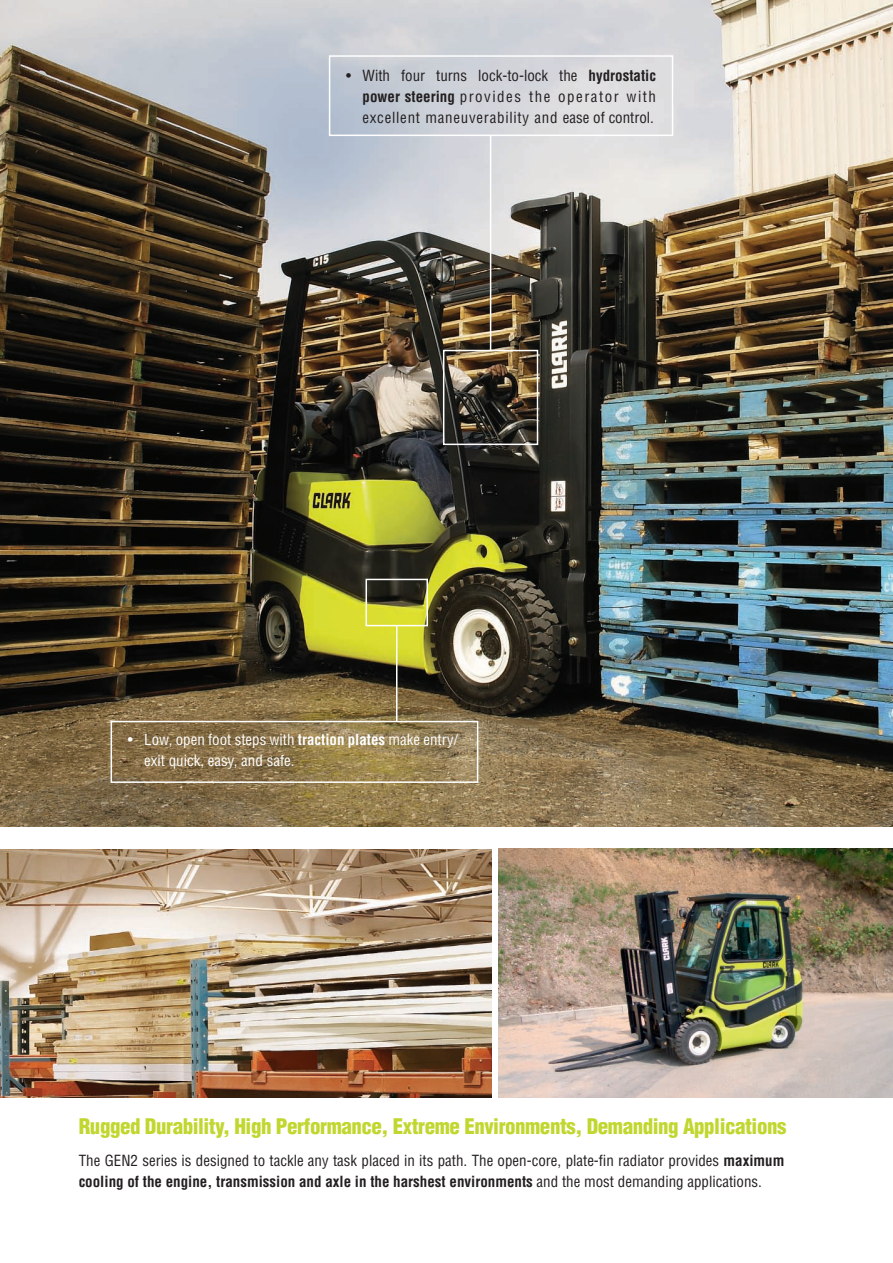
<style>
.page{position:relative;width:893px;height:1263px;background:#fff}
.page>*{position:absolute;margin:0;border:0;box-sizing:border-box;transform-origin:0 0}
.t1{font:900 condensed 21px "Helvetica";letter-spacing:-.02em;color:#c1d72f}
.t2{font:condensed 15px/21px "Helvetica";color:#231f20}
.t3{font:condensed 15px/21px "Helvetica";color:#fff}
.s1{font-weight:700}
</style>
<div class="page">
<img style="left:0;top:849px;width:492px;height:248px">
<img style="left:0;top:0;width:893px;height:827px">
<div style="left:329px;top:55px;width:344px;height:81px;border:2px solid #fff"></div>
<hr style="left:490px;top:135px;width:1px;height:215px;background:#fff">
<div style="left:443px;top:350px;width:95px;height:95px;border:2px solid #fff"></div>
<div style="left:365px;top:579px;width:63px;height:47px;border:2px solid #fff"></div>
<hr style="left:396px;top:625px;width:1px;height:97px;background:#fff">
<svg style="left:498px;top:848px;width:2px;height:250px"></svg>
<div style="left:111px;top:721px;width:367px;height:62px;border:2px solid #fff"></div>
<img style="left:499px;top:849px;width:394px;height:248px">
<p class="t2" style="left:362px;top:65px;width:295px;text-align:justify;text-indent:-16px">• With four turns lock-to-lock the <span class="s1">hydrostatic power steering</span> provides the operator with excellent maneuverability and ease of control.</p>
<p class="t3" style="left:144px;top:729px;width:315px;text-indent:-17px">• Low, open foot steps with <span class="s1">traction plates</span> make entry/ exit quick, easy, and safe.</p>
<h1 class="t1" style="left:79px;top:1113px;width:709px">Rugged Durability, High Performance, Extreme Environments, Demanding Applications</h1>
<p class="t2" style="left:79px;top:1150px;width:707px">The GEN2 series is designed to tackle any task placed in its path. The open-core, plate-fin radiator provides <span class="s1">maximum cooling of the engine, transmission and axle in the harshest environments</span> and the most demanding applications.</p>
</div>
